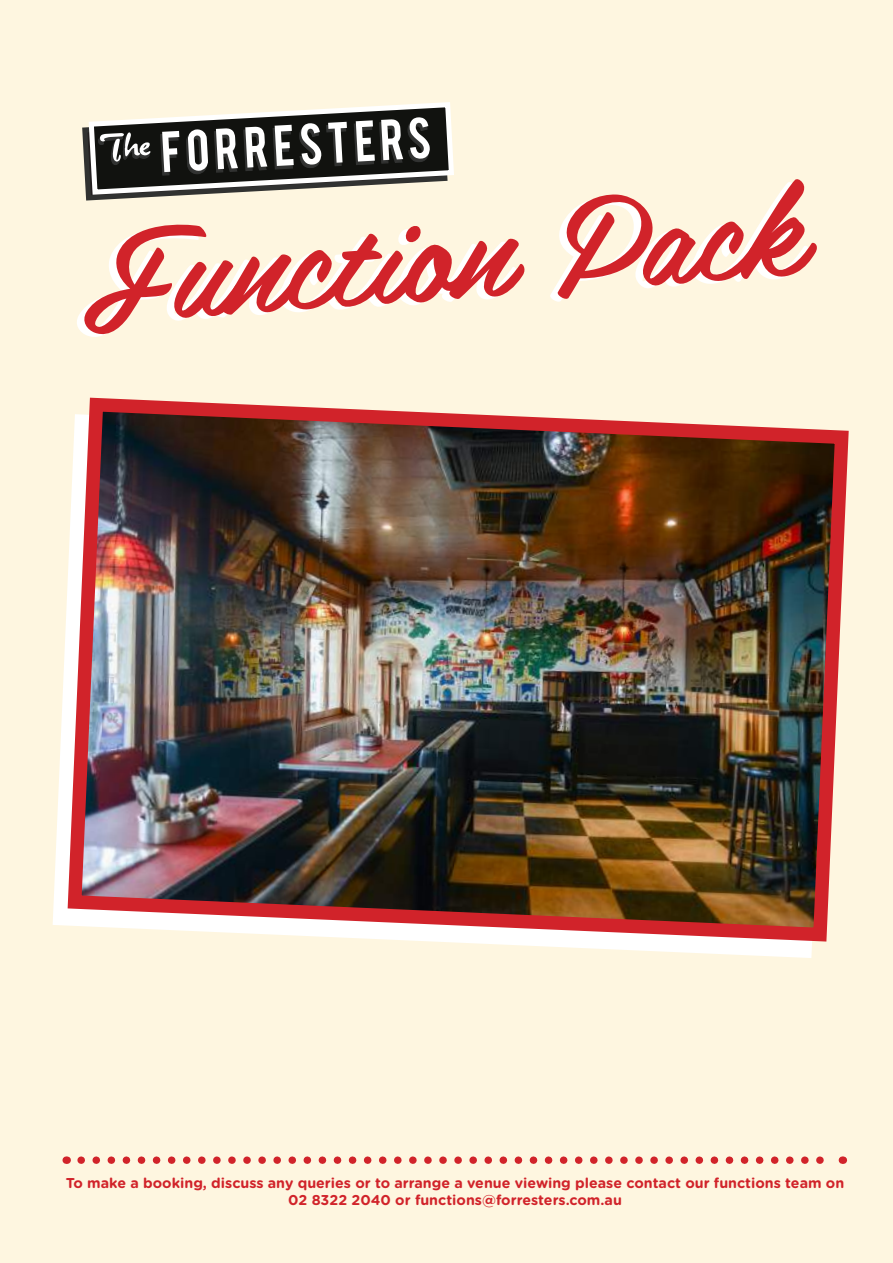
<style>
.page{position:relative;width:893px;height:1263px;background:#fef6e0}
.page>*{position:absolute;margin:0;border:0;box-sizing:border-box;transform-origin:0 0}
.t1{font:129px "Belinda";color:#d1232a}
.t2{font:45.3px "Bebas";color:#333433}
.t3{font:700 14.25px/17.1px "Gotham Rounded";color:#d1232a;text-align:center}
</style>
<div class="page">
<svg style="left:81px;top:1156px;width:743px;height:8px"></svg>
<svg style="left:82px;top:102px;width:372px;height:99px"></svg>
<svg style="left:53px;top:741px;width:759px;height:217px"></svg>
<img style="left:61px;top:397px;width:788px;height:551px">
<h2 class="t2" style="left:98px;top:125px;width:332px;rotate:-3deg"><sup>The</sup> FORRESTERS</h2>
<h1 class="t1" style="left:70px;top:170px;width:725px;rotate:-4deg">Function Pack</h1>
<p class="t3" style="left:66px;top:1173px;width:780px">To make a booking, discuss any queries or to arrange a venue viewing please contact our functions team on<br>02 8322 2040 or functions@forresters.com.au</p>
</div>
